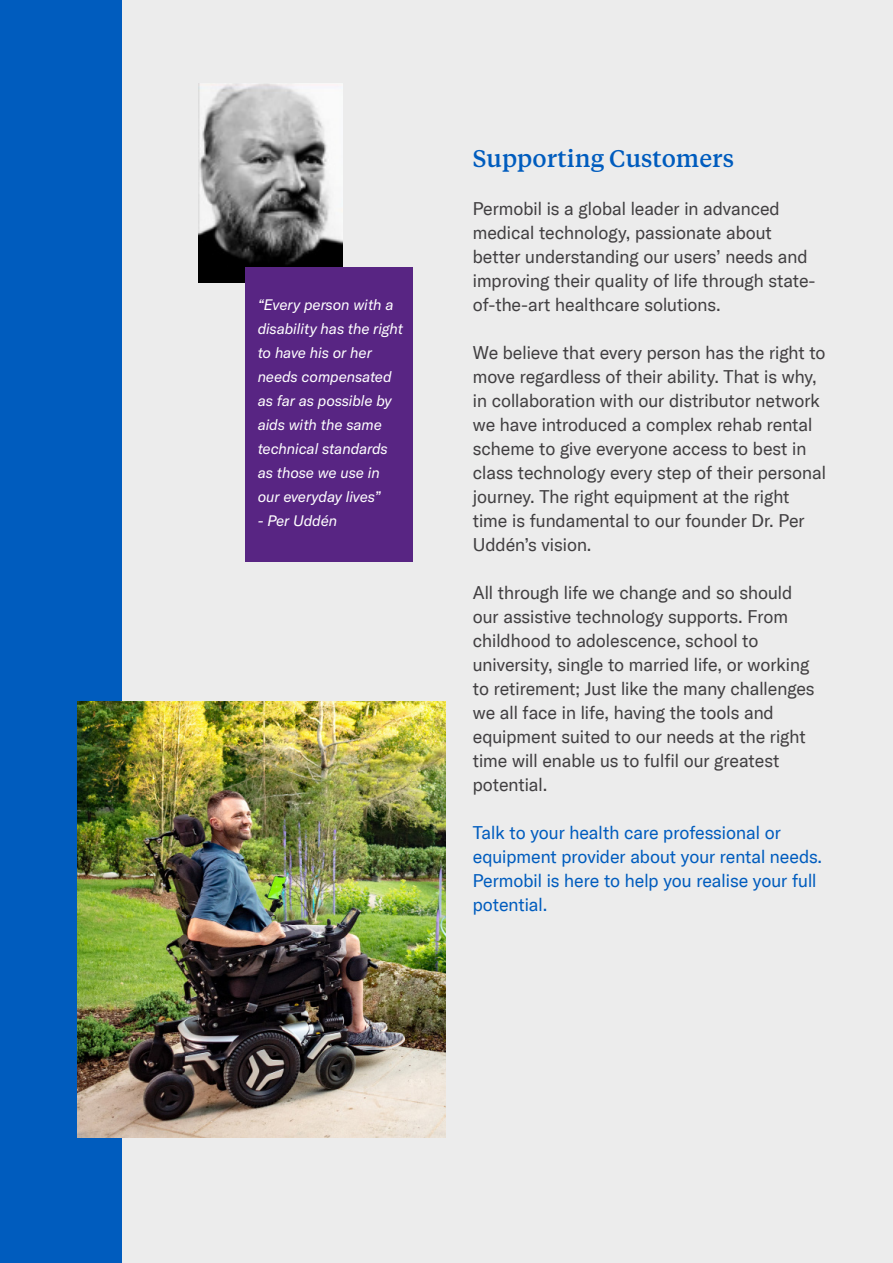
<style>
.page{position:relative;width:893px;height:1263px;background:#fff}
.page>*{position:absolute;margin:0;border:0;box-sizing:border-box;transform-origin:0 0}
.t1{font:500 24px "Tiempos Text";color:#005cbe}
.t2{font:18px/24px "GT America";color:#413f41}
.t3{font:18px/24px "GT America";color:#005cbe}
.t4{font:italic 15px/24px "GT America";color:#fff}
</style>
<div class="page">
<div style="left:121px;top:0;width:772px;height:1263px;background:#ececec"></div>
<img style="left:198px;top:83px;width:144px;height:200px">
<div style="left:245px;top:267px;width:168px;height:294px;background:#582583"></div>
<div style="left:0;top:0;width:121px;height:1263px;background:#005cbe"></div>
<img style="left:77px;top:702px;width:368px;height:435px">
<p class="t4" style="left:258px;top:293px;width:147px">“Every person with a disability has the right to have his or her needs compensated as far as possible by aids with the same technical standards as those we use in our everyday lives”</p>
<p class="t4" style="left:258px;top:509px;width:81px">- Per Uddén</p>
<p class="t1" style="left:473px;top:142px;width:263px">Supporting Customers</p>
<p class="t2" style="left:473px;top:196px;width:344px">Permobil is a global leader in advanced medical technology, passionate about better understanding our users’ needs and improving their quality of life through state&shy;of-the-art healthcare solutions.</p>
<p class="t2" style="left:473px;top:340px;width:355px">We believe that every person has the right to move regardless of their ability. That is why, in collaboration with our distributor network we have introduced a complex rehab rental scheme to give everyone access to best in class technology every step of their personal journey. The right equipment at the right time is fundamental to our founder Dr. Per Uddén’s vision.</p>
<p class="t2" style="left:473px;top:580px;width:343px">All through life we change and so should our assistive technology supports. From childhood to adolescence, school to university, single to married life, or working to retirement; Just like the many challenges we all face in life, having the tools and equipment suited to our needs at the right time will enable us to fulfil our greatest potential.</p>
<p class="t3" style="left:473px;top:820px;width:351px">Talk to your health care professional or equipment provider about your rental needs.<br>Permobil is here to help you realise your full potential.</p>
</div>
